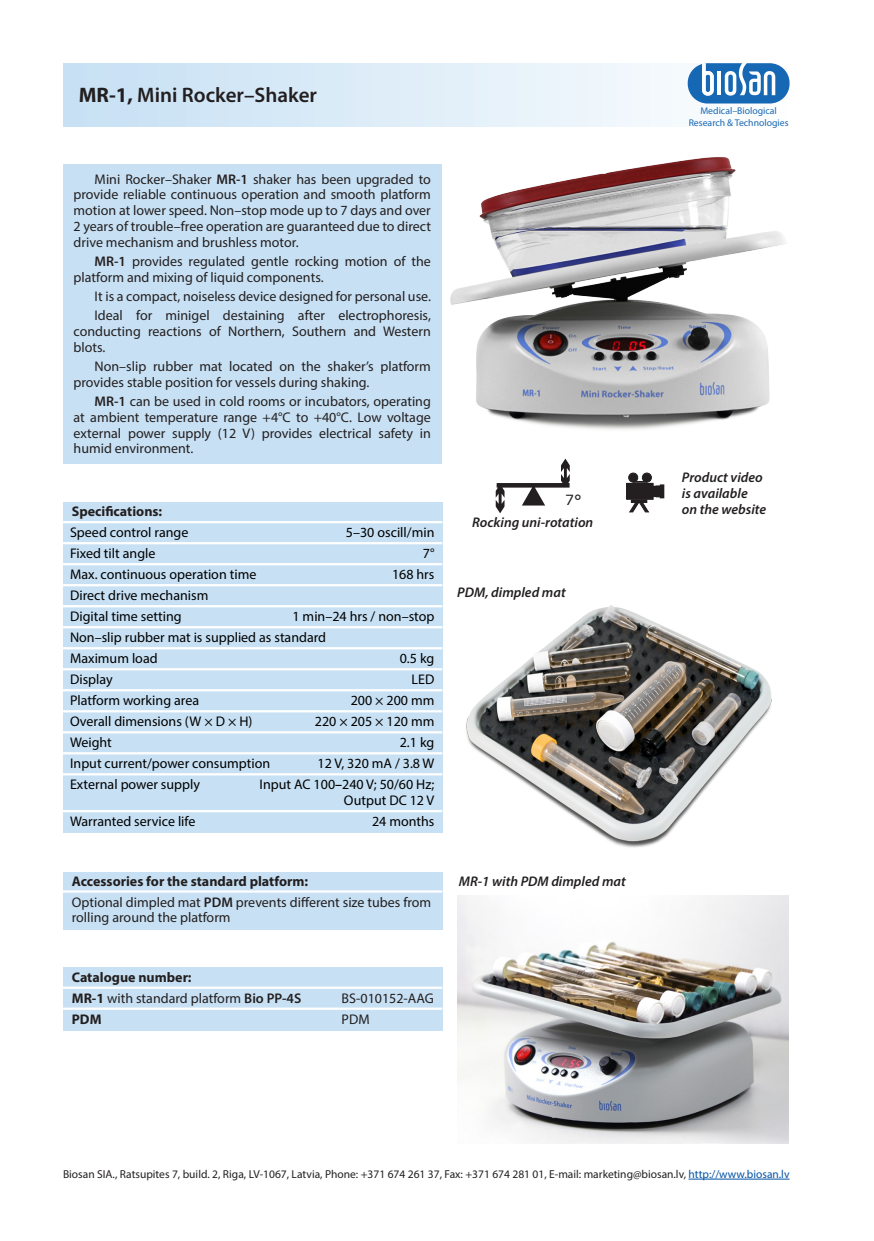
<style>
.page{position:relative;width:874px;height:1241px;background:#fff}
.page>*{position:absolute;margin:0;border:0;box-sizing:border-box;transform-origin:0 0}
.H2_Heading_Product{font:600 21px "Myriad Pro";color:#231f20}
.Body{font:14px/15.8px "Myriad Pro";color:#231f20;text-align:justify}
.Specification{font:14px/15.8px "Myriad Pro";color:#000;text-align:right}
.t1{font:italic 600 14px/15.8px "Myriad Pro";color:#231f20}
.Specification-2{font:14px/15.8px "Myriad Pro";color:#231f20}
.H3_Specification_fir{font:700 14px "Myriad Pro";color:#231f20}
.Spec_Cat_numb{font:14px "Myriad Pro";color:#231f20}
.Spec_Cat_numb-2{font:700 14px "Myriad Pro";color:#231f20}
.t2{font:14px "Verdana";color:#231f20}
.t3{font:11.55px "Myriad Pro";color:#231f20}
.t4{font:9.8px/11.7px "Myriad Pro";color:#1968b3;text-align:center}
.s1{font-weight:700}
.s2{font-weight:600}
.s3{color:#0353a5}
</style>
<div class="page">
<div style="left:63px;top:63px;width:726px;height:63px;background:linear-gradient(to right,#c7e1f4,#fafcfd)"></div>
<hr style="left:688px;top:1178px;width:101px;height:1px;background:#0353a5">
<svg style="left:687px;top:63px;width:102px;height:40px"></svg>
<img style="left:466px;top:605px;width:306px;height:243px">
<img style="left:441px;top:157px;width:346px;height:286px">
<div style="left:642px;top:473px;width:9px;height:9px;background:#231f20;border-radius:50%"></div>
<div style="left:642px;top:473px;width:9px;height:9px;border:1px solid #231f20;border-radius:50%"></div>
<div style="left:628px;top:473px;width:9px;height:9px;background:#231f20;border-radius:50%"></div>
<div style="left:628px;top:473px;width:9px;height:9px;border:1px solid #231f20;border-radius:50%"></div>
<svg style="left:629px;top:481px;width:34px;height:31px"></svg>
<div style="left:626px;top:483px;width:26px;height:16px;background:#231f20"></div>
<div style="left:626px;top:483px;width:27px;height:16px;border:1px solid #231f20"></div>
<img style="left:457px;top:895px;width:331px;height:248px">
<svg style="left:495px;top:458px;width:74px;height:55px"></svg>
<div style="left:63px;top:967px;width:379px;height:63px;background:#c7e0f3"></div>
<hr style="left:63px;top:986px;width:379px;height:2px;background:#fff">
<hr style="left:63px;top:1007px;width:379px;height:2px;background:#fff">
<div style="left:63px;top:871px;width:379px;height:58px;background:#c7e0f3"></div>
<hr style="left:63px;top:890px;width:379px;height:2px;background:#fff">
<div style="left:63px;top:164px;width:378px;height:300px;background:#c7e0f3"></div>
<div style="left:63px;top:502px;width:379px;height:331px;background:#c7e0f3"></div>
<hr style="left:63px;top:521px;width:379px;height:2px;background:#fff">
<hr style="left:63px;top:542px;width:379px;height:2px;background:#fff">
<hr style="left:63px;top:563px;width:379px;height:2px;background:#fff">
<hr style="left:63px;top:584px;width:379px;height:2px;background:#fff">
<hr style="left:63px;top:605px;width:379px;height:2px;background:#fff">
<hr style="left:63px;top:626px;width:379px;height:2px;background:#fff">
<hr style="left:63px;top:647px;width:379px;height:2px;background:#fff">
<hr style="left:63px;top:668px;width:379px;height:2px;background:#fff">
<hr style="left:63px;top:689px;width:379px;height:2px;background:#fff">
<hr style="left:63px;top:710px;width:379px;height:2px;background:#fff">
<hr style="left:63px;top:731px;width:379px;height:2px;background:#fff">
<hr style="left:63px;top:752px;width:379px;height:2px;background:#fff">
<hr style="left:63px;top:773px;width:379px;height:2px;background:#fff">
<hr style="left:63px;top:809px;width:379px;height:3px;background:#fff">
<p class="H2_Heading_Product" style="left:79px;top:82px;width:239px"><span class="s1">MR-1,</span> Mini Rocker–Shaker</p>
<p class="Body" style="left:74px;top:171px;width:359px;text-indent:21px">Mini Rocker–Shaker <span class="s2">MR-1</span> shaker has been upgraded to provide reliable continuous operation and smooth platform motion at lower speed. Non–stop mode up to 7 days and over 2 years of trouble–free operation are guaranteed due to direct drive mechanism and brushless motor.</p>
<p class="Body" style="left:74px;top:253px;width:358px;text-indent:21px"><span class="s2">MR-1</span> provides regulated gentle rocking motion of the platform and mixing of liquid components.</p>
<p class="Body" style="left:94px;top:288px;width:338px">It is a compact, noiseless device designed for personal use.</p>
<p class="Body" style="left:74px;top:307px;width:359px;text-indent:21px">Ideal for minigel destaining after electrophoresis, conducting reactions of Northern, Southern and Western blots.</p>
<p class="Body" style="left:74px;top:358px;width:358px;text-indent:21px">Non–slip rubber mat located on the shaker’s platform provides stable position for vessels during shaking.</p>
<p class="Body" style="left:74px;top:393px;width:359px;text-indent:21px"><span class="s2">MR-1</span> can be used in cold rooms or incubators, operating at ambient temperature range +4°C to +40°C. Low voltage external power supply (12 V) provides electrical safety in humid environment.</p>
<p class="H3_Specification_fir" style="left:72px;top:502px;width:92px">Specifications:</p>
<p class="Specification" style="left:70px;top:524px;width:120px">Speed control range</p>
<p class="Specification" style="left:346px;top:524px;width:90px">5–30 oscill/min</p>
<p class="Specification" style="left:70px;top:545px;width:87px">Fixed tilt angle</p>
<p class="Specification" style="left:422px;top:545px;width:13px">7°</p>
<p class="Specification" style="left:70px;top:566px;width:188px">Max. continuous operation time</p>
<p class="Specification" style="left:392px;top:566px;width:44px">168 hrs</p>
<p class="Specification" style="left:70px;top:587px;width:140px">Direct drive mechanism</p>
<p class="Specification" style="left:70px;top:608px;width:113px">Digital time setting</p>
<p class="Specification" style="left:292px;top:608px;width:143px">1 min–24 hrs / non–stop</p>
<p class="Specification" style="left:70px;top:629px;width:257px">Non–slip rubber mat is supplied as standard</p>
<p class="Specification" style="left:70px;top:650px;width:89px">Maximum load</p>
<p class="Specification" style="left:399px;top:650px;width:36px">0.5 kg</p>
<p class="Specification" style="left:70px;top:671px;width:44px">Display</p>
<p class="Specification" style="left:411px;top:671px;width:24px">LED</p>
<p class="Specification" style="left:70px;top:692px;width:130px">Platform working area</p>
<p class="Specification" style="left:350px;top:692px;width:85px">200 × 200 mm</p>
<p class="Specification" style="left:70px;top:713px;width:184px">Overall dimensions (W × D × H)</p>
<p class="Specification" style="left:314px;top:713px;width:121px">220 × 205 × 120 mm</p>
<p class="Specification" style="left:70px;top:734px;width:43px">Weight</p>
<p class="Specification" style="left:399px;top:734px;width:36px">2.1 kg</p>
<p class="Specification" style="left:70px;top:755px;width:201px">Input current/power consumption</p>
<p class="Specification" style="left:317px;top:755px;width:118px">12 V, 320 mA / 3.8 W</p>
<p class="Specification" style="left:70px;top:776px;width:131px">External power supply</p>
<p class="Specification" style="left:259px;top:776px;width:176px">Input AC 100<span class="s2">–</span>240 V; 50/60 Hz;<br>Output DC 12 V</p>
<p class="Specification" style="left:70px;top:813px;width:127px">Warranted service life</p>
<p class="Specification" style="left:372px;top:813px;width:64px">24 months</p>
<p class="H3_Specification_fir" style="left:72px;top:871px;width:238px">Accessories for the standard platform:</p>
<p class="Specification-2" style="left:72px;top:893px;width:361px">Optional dimpled mat <span class="s2">PDM</span> prevents different size tubes from rolling around the platform</p>
<p class="H3_Specification_fir" style="left:72px;top:967px;width:121px">Catalogue number:</p>
<p class="Spec_Cat_numb" style="left:72px;top:989px;width:231px"><span class="s1">MR-1</span> with standard platform <span class="s2">Bio PP-4S</span></p>
<p class="Spec_Cat_numb" style="left:341px;top:989px;width:94px">BS-010152-AAG</p>
<p class="Spec_Cat_numb-2" style="left:72px;top:1009px;width:31px">PDM</p>
<p class="Spec_Cat_numb" style="left:341px;top:1010px;width:30px">PDM</p>
<p class="t2" style="left:565px;top:490px;width:18px">7°</p>
<p class="t1" style="left:472px;top:514px;width:123px">Rocking uni-rotation</p>
<p class="t1" style="left:457px;top:584px;width:110px">PDM, dimpled mat</p>
<p class="t1" style="left:458px;top:873px;width:168px">MR-1 with PDM dimpled mat</p>
<p class="t4" style="left:688px;top:105px;width:101px">Medical–Biological<br>Research &amp; Technologies</p>
<p class="t1" style="left:681px;top:469px;width:86px">Product video is available on the website</p>
<p class="t3" style="left:63px;top:1166px;width:727px">Biosan SIA., Ratsupites 7, build. 2, Riga, LV-1067, Latvia, Phone: +371 674 261 37, Fax: +371 674 281 01, E-mail: marketing@biosan.lv, <span class="s3">http://www.biosan.lv</span></p>
</div>
